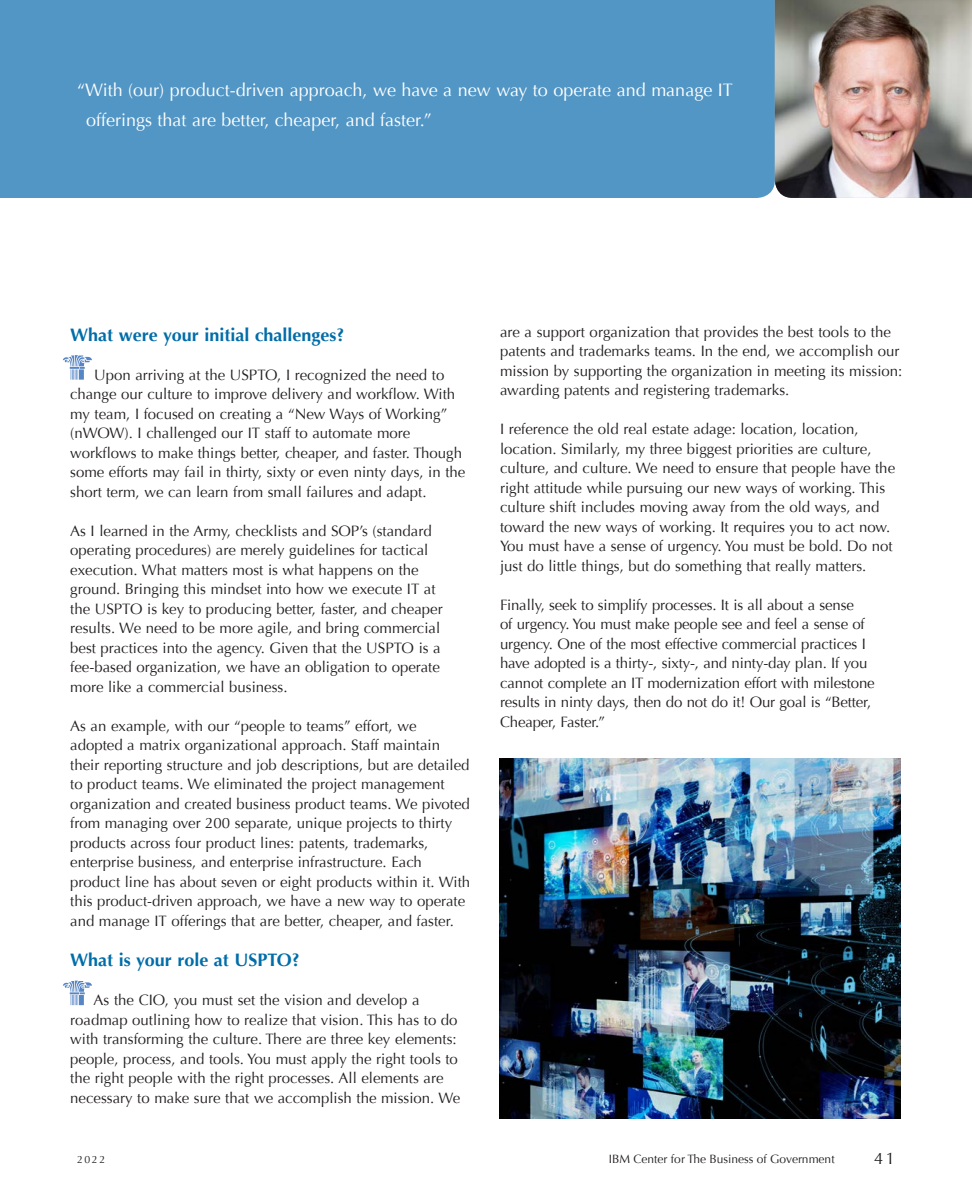
<style>
.page{position:relative;width:972px;height:1188px;background:#fff}
.page>*{position:absolute;margin:0;border:0;box-sizing:border-box;transform-origin:0 0}
.t1{font:18px/30px "Optima";color:#fff}
.t2{font:700 18px "Optima";color:#006da9}
.t3{font:16.5px "Optima";color:#231f20}
.t4{font:15px/19.5px "Optima";color:#231f20}
.t5{font:12px "Optima";color:#231f20}
.t6{font:10.5px "Optima";color:#231f20}
</style>
<div class="page">
<div style="left:0;top:0;width:775px;height:198px;background:#5296c5"></div>
<img style="left:775px;top:0;width:197px;height:198px">
<svg style="left:63px;top:355px;width:29px;height:25px"></svg>
<svg style="left:63px;top:981px;width:29px;height:24px"></svg>
<img style="left:500px;top:758px;width:401px;height:360px">
<p class="t1" style="left:86px;top:75px;width:648px;text-indent:-9px">“With (our) product-driven approach, we have a new way to operate and manage IT offerings that are better, cheaper, and faster.”</p>
<p class="t2" style="left:70px;top:324px;width:276px">What were your initial challenges?</p>
<p class="t4" style="left:70px;top:365px;width:397px;text-indent:24px">Upon arriving at the USPTO, I recognized the need to change our culture to improve delivery and workflow. With my team, I focused on creating a “New Ways of Working” (nWOW). I challenged our IT staff to automate more workflows to make things better, cheaper, and faster. Though some efforts may fail in thirty, sixty or even ninty days, in the short term, we can learn from small failures and adapt.</p>
<p class="t4" style="left:70px;top:521px;width:374px">As I learned in the Army, checklists and SOP’s (standard operating procedures) are merely guidelines for tactical execution. What matters most is what happens on the ground. Bringing this mindset into how we execute IT at the USPTO is key to producing better, faster, and cheaper results. We need to be more agile, and bring commercial best practices into the agency. Given that the USPTO is a fee-based organization, we have an obligation to operate more like a commercial business.</p>
<p class="t4" style="left:70px;top:716px;width:402px">As an example, with our “people to teams” effort, we adopted a matrix organizational approach. Staff maintain their reporting structure and job descriptions, but are detailed to product teams. We eliminated the project management organization and created business product teams. We pivoted from managing over 200 separate, unique projects to thirty products across four product lines: patents, trademarks, enterprise business, and enterprise infrastructure. Each product line has about seven or eight products within it. With this product-driven approach, we have a new way to operate and manage IT offerings that are better, cheaper, and faster.</p>
<p class="t2" style="left:70px;top:949px;width:231px">What is your role at USPTO?</p>
<p class="t4" style="left:70px;top:990px;width:392px;text-indent:23px">As the CIO, you must set the vision and develop a roadmap outlining how to realize that vision. This has to do with transforming the culture. There are three key elements: people, process, and tools. You must apply the right tools to the right people with the right processes. All elements are necessary to make sure that we accomplish the mission. We</p>
<p class="t4" style="left:500px;top:322px;width:404px">are a support organization that provides the best tools to the patents and trademarks teams. In the end, we accomplish our mission by supporting the organization in meeting its mission: awarding patents and registering trademarks.</p>
<p class="t4" style="left:500px;top:420px;width:397px">I reference the old real estate adage: location, location, location. Similarly, my three biggest priorities are culture, culture, and culture. We need to ensure that people have the right attitude while pursuing our new ways of working. This culture shift includes moving away from the old ways, and toward the new ways of working. It requires you to act now.<br>You must have a sense of urgency. You must be bold. Do not just do little things, but do something that really matters.</p>
<p class="t4" style="left:500px;top:595px;width:376px">Finally, seek to simplify processes. It is all about a sense<br>of urgency. You must make people see and feel a sense of urgency. One of the most effective commercial practices I have adopted is a thirty-, sixty-, and ninty-day plan. If you cannot complete an IT modernization effort with milestone results in ninty days, then do not do it! Our goal is “Better, Cheaper, Faster.”</p>
<p class="t6" style="left:77px;top:1154px;width:30px">2022</p>
<p class="t5" style="left:609px;top:1152px;width:227px">IBM Center for The Business of Government</p>
<p class="t3" style="left:874px;top:1149px;width:22px">41</p>
</div>
